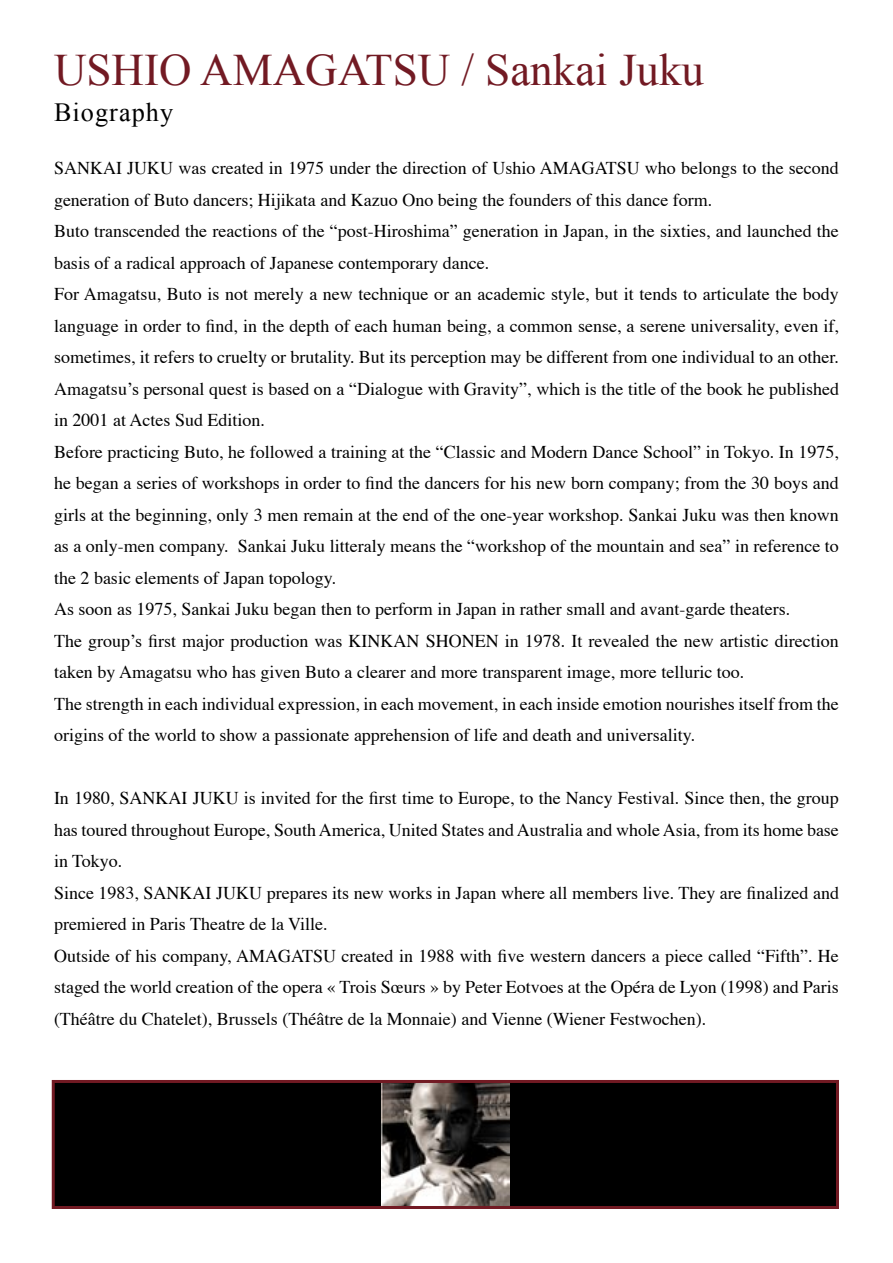
<style>
.page{position:relative;width:893px;height:1263px;background:#fff}
.page>*{position:absolute;margin:0;border:0;box-sizing:border-box;transform-origin:0 0}
.t1{font:45px "Times New Roman";color:#721a23}
.t2{font:26.25px "Times New Roman";letter-spacing:.04em;color:#000}
.t3{font:18px/31.5px "Times";color:#000}
</style>
<div class="page">
<svg style="left:52px;top:1080px;width:787px;height:129px;background:#171111"></svg>
<h1 class="t1" style="left:54px;top:44px;width:652px">USHIO AMAGATSU / Sankai Juku</h1>
<h2 class="t2" style="left:54px;top:97px;width:121px">Biography</h2>
<p class="t3" style="left:54px;top:151px;width:786px">SANKAI JUKU was created in 1975 under the direction of Ushio AMAGATSU who belongs to the second generation of Buto dancers; Hijikata and Kazuo Ono being the founders of this dance form.<br>Buto transcended the reactions of the “post-Hiroshima” generation in Japan, in the sixties, and launched the basis of a radical approach of Japanese contemporary dance.<br>For Amagatsu, Buto is not merely a new technique or an academic style, but it tends to articulate the body language in order to find, in the depth of each human being, a common sense, a serene universality, even if, sometimes, it refers to cruelty or brutality. But its perception may be different from one individual to an other.<br>Amagatsu’s personal quest is based on a “Dialogue with Gravity”, which is the title of the book he published in 2001 at Actes Sud Edition.<br>Before practicing Buto, he followed a training at the “Classic and Modern Dance School” in Tokyo. In 1975, he began a series of workshops in order to find the dancers for his new born company; from the 30 boys and girls at the beginning, only 3 men remain at the end of the one-year workshop. Sankai Juku was then known as a only-men company. Sankai Juku litteraly means the “workshop of the mountain and sea” in reference to the 2 basic elements of Japan topology.<br>As soon as 1975, Sankai Juku began then to perform in Japan in rather small and avant-garde theaters.<br>The group’s first major production was KINKAN SHONEN in 1978. It revealed the new artistic direction taken by Amagatsu who has given Buto a clearer and more transparent image, more telluric too.<br>The strength in each individual expression, in each movement, in each inside emotion nourishes itself from the origins of the world to show a passionate apprehension of life and death and universality.</p>
<p class="t3" style="left:54px;top:781px;width:786px">In 1980, SANKAI JUKU is invited for the first time to Europe, to the Nancy Festival. Since then, the group has toured throughout Europe, South America, United States and Australia and whole Asia, from its home base in Tokyo.<br>Since 1983, SANKAI JUKU prepares its new works in Japan where all members live. They are finalized and premiered in Paris Theatre de la Ville.<br>Outside of his company, AMAGATSU created in 1988 with five western dancers a piece called “Fifth”. He staged the world creation of the opera « Trois Sœurs » by Peter Eotvoes at the Opéra de Lyon (1998) and Paris (Théâtre du Chatelet), Brussels (Théâtre de la Monnaie) and Vienne (Wiener Festwochen).</p>
</div>
